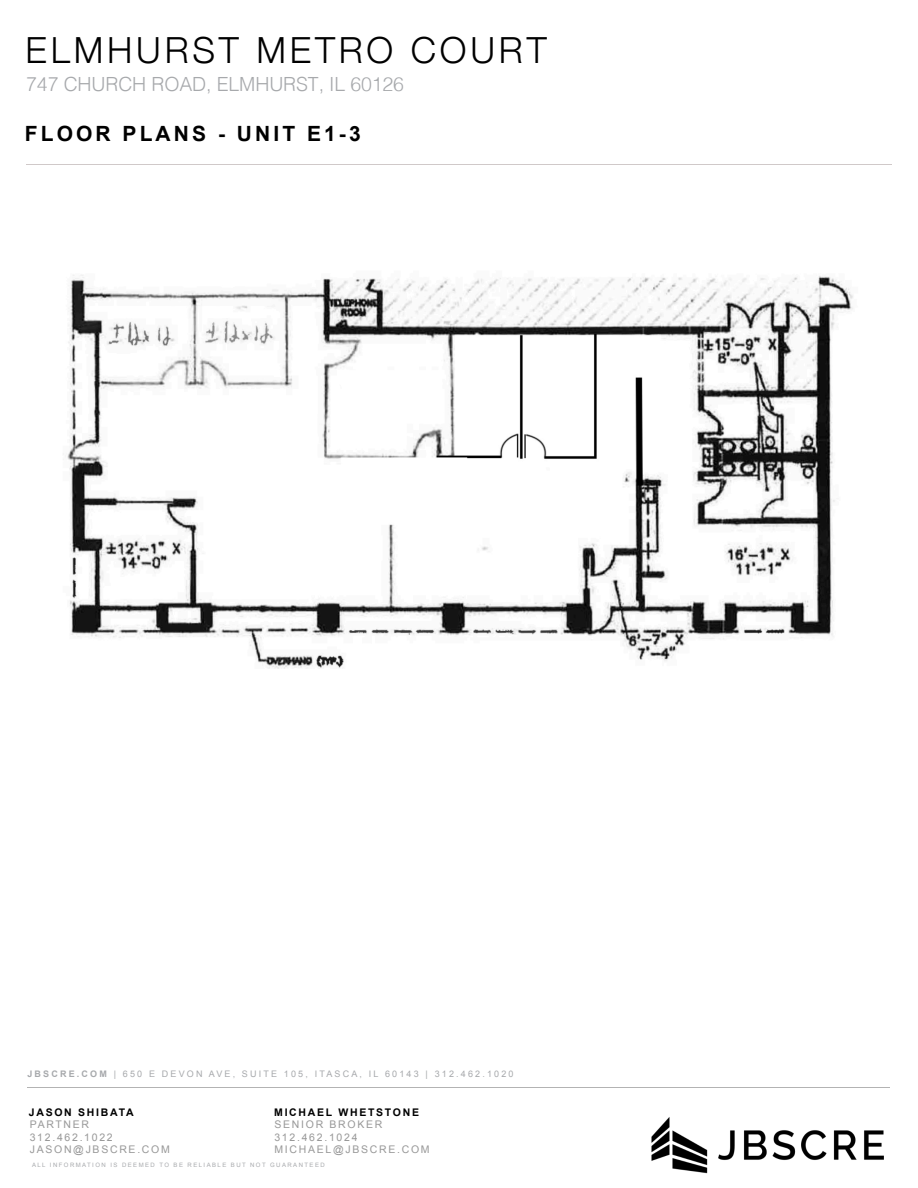
<style>
.page{position:relative;width:918px;height:1188px;background:#fff}
.page>*{position:absolute;margin:0;border:0;box-sizing:border-box;transform-origin:0 0}
.t1{font:300 36px "Helvetica Neue";letter-spacing:.105em;color:#000}
.t2{font:700 21px "Arial";letter-spacing:.145em;color:#000}
.t3{font:300 19.5px "Helvetica";letter-spacing:-.005em;color:#a7a9ac}
.t4{font:10.5px/12.3px "Arial";letter-spacing:.165em;color:#989898}
.t5{font:700 10.5px "Arial";letter-spacing:.165em;color:#000}
.t6{font:9px "Arial";letter-spacing:.24em;color:#a7a9ac}
.t7{font:6px "Arial";letter-spacing:.24em;color:#a7a9ac}
.s1{font-weight:700}
</style>
<div class="page">
<hr style="left:26px;top:164px;width:866px;height:1px;background:#d0c9c9">
<img style="left:67px;top:275px;width:786px;height:393px">
<hr style="left:28px;top:1087px;width:862px;height:1px;background:#b3b3b3">
<img style="left:651px;top:1117px;width:233px;height:57px">
<h1 class="t1" style="left:26px;top:28px;width:523px">ELMHURST METRO COURT</h1>
<h3 class="t3" style="left:26px;top:77px;width:379px">747 CHURCH ROAD, ELMHURST, IL 60126</h3>
<h2 class="t2" style="left:25px;top:126px;width:337px">FLOOR PLANS - UNIT E1-3</h2>
<p class="t6" style="left:27px;top:1070px;width:488px"><span class="s1">JBSCRE.COM</span> | 650 E DEVON AVE, SUITE 105, ITASCA, IL 60143 | 312.462.1020</p>
<p class="t5" style="left:29px;top:1108px;width:106px">JASON SHIBATA</p>
<p class="t4" style="left:30px;top:1120px;width:142px">PARTNER<br>312.462.1022<br>JASON@JBSCRE.COM</p>
<p class="t4" style="left:274px;top:1120px;width:157px">SENIOR BROKER<br>312.462.1024<br>MICHAEL@JBSCRE.COM</p>
<p class="t5" style="left:274px;top:1108px;width:146px">MICHAEL WHETSTONE</p>
<p class="t7" style="left:32px;top:1163px;width:294px">ALL INFORMATION IS DEEMED TO BE RELIABLE BUT NOT GUARANTEED</p>
</div>
